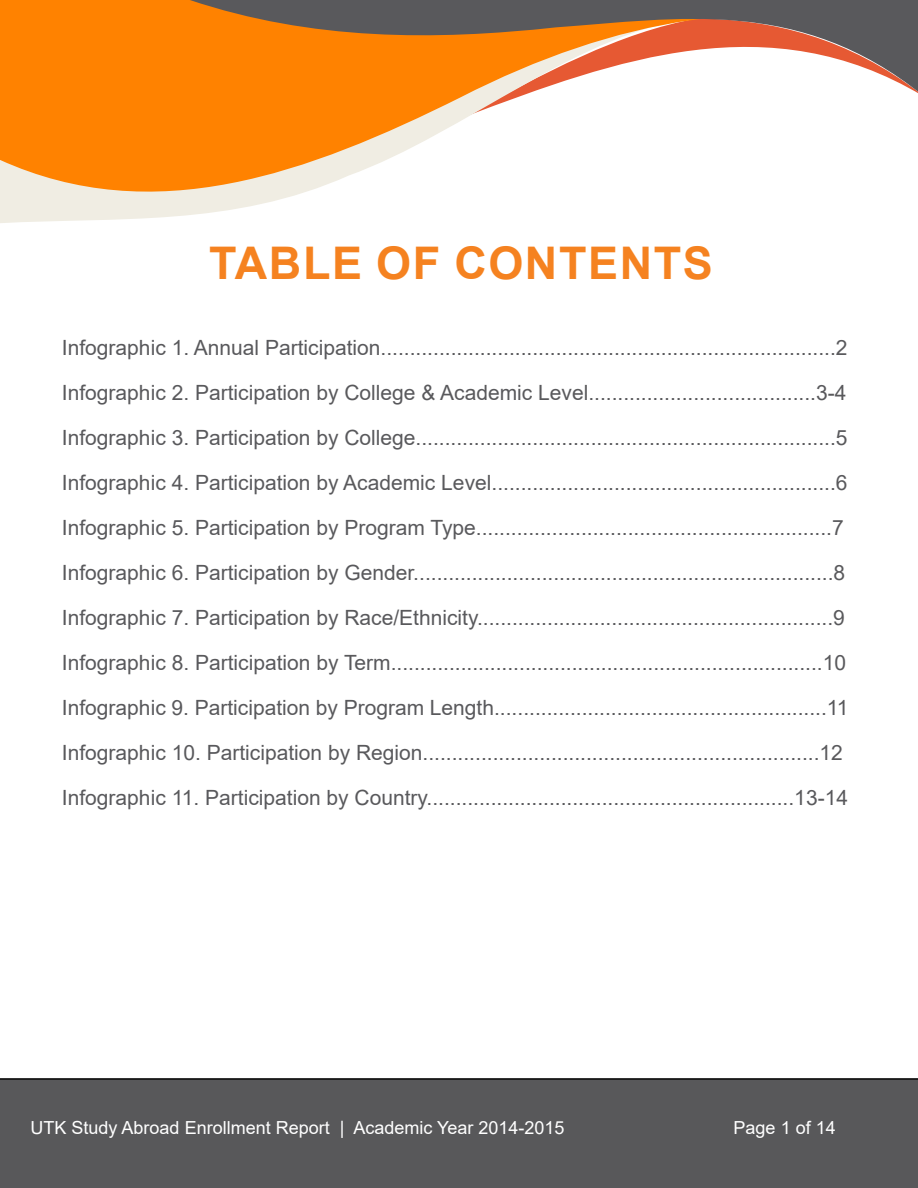
<style>
.page{position:relative;width:918px;height:1188px;background:#fff}
.page>*{position:absolute;margin:0;border:0;box-sizing:border-box;transform-origin:0 0}
.t1{font:700 45px "Arial";letter-spacing:.035em;color:#f58220}
.t2{font:21px/45px "Arial";color:#59595c}
.t3{font:18px "Arial";color:#fff}
</style>
<div class="page">
<div style="left:0;top:1078px;width:918px;height:110px;background:#58585a"></div>
<svg style="left:0;top:0;width:524px;height:223px;fill:#ff8200"></svg>
<svg style="left:190px;top:0;width:728px;height:95px"></svg>
<h1 class="t1" style="left:209px;top:232px;width:505px">TABLE OF CONTENTS</h1>
<p class="t2" style="left:62px;top:325px;width:788px">Infographic 1. Annual Participation..............................................................................2<br>Infographic 2. Participation by College &amp; Academic Level.......................................3-4<br>Infographic 3. Participation by College........................................................................5<br>Infographic 4. Participation by Academic Level...........................................................6<br>Infographic 5. Participation by Program Type.............................................................7<br>Infographic 6. Participation by Gender........................................................................8<br>Infographic 7. Participation by Race/Ethnicity.............................................................9<br>Infographic 8. Participation by Term..........................................................................10<br>Infographic 9. Participation by Program Length.........................................................11<br>Infographic 10. Participation by Region....................................................................12<br>Infographic 11. Participation by Country...............................................................13-14</p>
<p class="t3" style="left:31px;top:1115px;width:535px">UTK Study Abroad Enrollment Report | Academic Year 2014-2015</p>
<p class="t3" style="left:734px;top:1115px;width:104px">Page 1 of 14</p>
</div>
